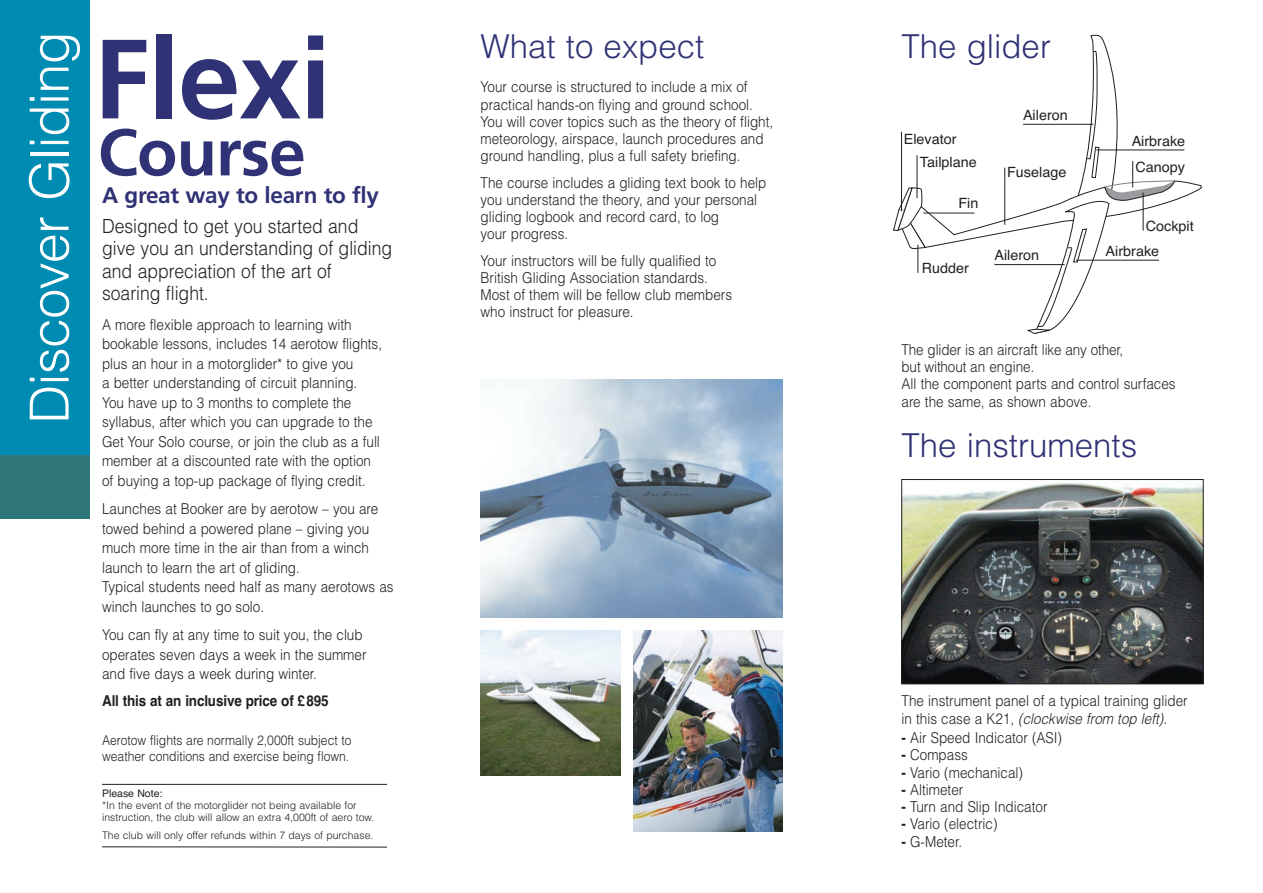
<style>
.page{position:relative;width:1263px;height:893px;background:#fff}
.page>*{position:absolute;margin:0;border:0;box-sizing:border-box;transform-origin:0 0}
.t1{font:700 112.5px "Frutiger";letter-spacing:-.015em;color:#303276}
.t2{font:700 66px "Frutiger";letter-spacing:-.015em;color:#303276}
.t3{font:300 54px "Helvetica";letter-spacing:-.015em;color:#fff}
.t4{font:300 33px "Helvetica";color:#303276}
.t5{font:700 22.5px "Frutiger";letter-spacing:-.015em;color:#303276}
.t6{font:300 19.5px/22.5px "Helvetica";color:#231f20;scale:.9 1}
.t7{font:300 15px/19.5px "Helvetica";color:#231f20;scale:.9 1}
.t8{font:700 15px "Helvetica";letter-spacing:-.01em;color:#231f20;scale:.9 1}
.t9{font:14.1px "Helvetica";color:#231f20}
.t10{font:300 13.5px/16.5px "Helvetica";color:#231f20;scale:.9 1}
.t11{font:300 10.5px/12px "Helvetica";color:#231f20}
.t12{font:10.5px "Helvetica";color:#231f20}
.s1{font-style:italic}
.s2{font-weight:700}
</style>
<div class="page">
<div style="left:0;top:0;width:89px;height:455px;background:#008bb2"></div>
<div style="left:0;top:455px;width:89px;height:64px;background:#2e7678"></div>
<svg style="left:893px;top:35px;width:309px;height:299px"></svg>
<hr style="left:1143px;top:193px;width:1px;height:38px;background:#231f20">
<hr style="left:917px;top:155px;width:1px;height:43px;background:#231f20">
<img style="left:903px;top:483px;width:298px;height:199px">
<div style="left:901px;top:479px;width:302px;height:205px;border:1px solid #231f20"></div>
<img style="left:480px;top:380px;width:302px;height:237px">
<img style="left:480px;top:631px;width:141px;height:145px">
<img style="left:634px;top:631px;width:148px;height:200px">
<hr style="left:102px;top:784px;width:285px;height:1px;background:#231f20">
<hr style="left:102px;top:847px;width:285px;height:1px;background:#231f20">
<h3 class="t3" style="left:18px;top:424px;width:394px;rotate:-90deg">Discover Gliding</h3>
<h1 class="t1" style="left:94px;top:34px;width:239px">Flexi</h1>
<h2 class="t2" style="left:98px;top:126px;width:210px">Course</h2>
<h3 class="t5" style="left:102px;top:186px;width:278px">A great way to learn to fly</h3>
<h3 class="t6" style="left:102px;top:215px;width:324px">Designed to get you started and give you an understanding of gliding and appreciation of the art of soaring flight.</h3>
<p class="t7" style="left:102px;top:315px;width:313px">A more flexible approach to learning with bookable lessons, includes 14 aerotow flights, plus an hour in a motorglider* to give you<br>a better understanding of circuit planning.<br>You have up to 3 months to complete the syllabus, after which you can upgrade to the Get Your Solo course, or join the club as a full member at a discounted rate with the option of buying a top-up package of flying credit.</p>
<p class="t7" style="left:102px;top:499px;width:326px">Launches at Booker are by aerotow – you are towed behind a powered plane – giving you much more time in the air than from a winch launch to learn the art of gliding.<br>Typical students need half as many aerotows as winch launches to go solo.</p>
<p class="t7" style="left:102px;top:625px;width:295px">You can fly at any time to suit you, the club operates seven days a week in the summer and five days a week during winter.</p>
<p class="t8" style="left:102px;top:692px;width:253px">All this at an inclusive price of £895</p>
<p class="t10" style="left:102px;top:732px;width:279px">Aerotow flights are normally 2,000ft subject to weather conditions and exercise being flown.</p>
<p class="t12" style="left:102px;top:787px;width:62px">Please Note:</p>
<p class="t11" style="left:102px;top:799px;width:274px">*In the event of the motorglider not being available for instruction, the club will allow an extra 4,000ft of aero tow.</p>
<p class="t11" style="left:102px;top:829px;width:273px">The club will only offer refunds within 7 days of purchase.</p>
<h3 class="t4" style="left:480px;top:27px;width:225px">What to expect</h3>
<p class="t7" style="left:480px;top:78px;width:327px;line-height:17.2px">Your course is structured to include a mix of practical hands-on flying and ground school.<br>You will cover topics such as the theory of flight, meteorology, airspace, launch procedures and ground handling, plus a full safety briefing.</p>
<p class="t7" style="left:480px;top:174px;width:319px;line-height:17.2px">The course includes a gliding text book to help you understand the theory, and your personal gliding logbook and record card, to log<br>your progress.</p>
<p class="t7" style="left:480px;top:252px;width:281px;line-height:17.2px">Your instructors will be fully qualified to British Gliding Association standards.<br>Most of them will be fellow club members who instruct for pleasure.</p>
<h3 class="t4" style="left:901px;top:27px;width:151px">The glider</h3>
<p class="t9" style="left:904px;top:128px;width:54px">Elevator</p>
<p class="t9" style="left:920px;top:151px;width:58px">Tailplane</p>
<p class="t9" style="left:958px;top:192px;width:22px">Fin</p>
<p class="t9" style="left:922px;top:257px;width:49px">Rudder</p>
<p class="t9" style="left:1023px;top:104px;width:46px">Aileron</p>
<p class="t9" style="left:1007px;top:161px;width:61px">Fuselage</p>
<p class="t9" style="left:994px;top:244px;width:46px">Aileron</p>
<p class="t9" style="left:1132px;top:130px;width:55px">Airbrake</p>
<p class="t9" style="left:1135px;top:157px;width:51px">Canopy</p>
<p class="t9" style="left:1146px;top:215px;width:50px">Cockpit</p>
<p class="t9" style="left:1106px;top:241px;width:55px">Airbrake</p>
<p class="t7" style="left:901px;top:341px;width:306px;line-height:17.2px">The glider is an aircraft like any other,<br>but without an engine.<br>All the component parts and control surfaces are the same, as shown above.</p>
<h3 class="t4" style="left:901px;top:426px;width:237px">The instruments</h3>
<p class="t7" style="left:901px;top:693px;width:320px;line-height:17.2px">The instrument panel of a typical training glider in this case a K21, <span class="s1">(clockwise from top left)</span>.</p>
<p class="t7" style="left:901px;top:728px;width:180px"><span class="s2">-</span> Air Speed Indicator (ASI)</p>
<p class="t7" style="left:901px;top:745px;width:75px"><span class="s2">-</span> Compass</p>
<p class="t7" style="left:901px;top:763px;width:137px"><span class="s2">-</span> Vario (mechanical)</p>
<p class="t7" style="left:901px;top:780px;width:70px"><span class="s2">-</span> Altimeter</p>
<p class="t7" style="left:901px;top:797px;width:164px"><span class="s2">-</span> Turn and Slip Indicator</p>
<p class="t7" style="left:901px;top:814px;width:108px"><span class="s2">-</span> Vario (electric)</p>
<p class="t7" style="left:901px;top:832px;width:69px"><span class="s2">-</span> G-Meter.</p>
</div>
